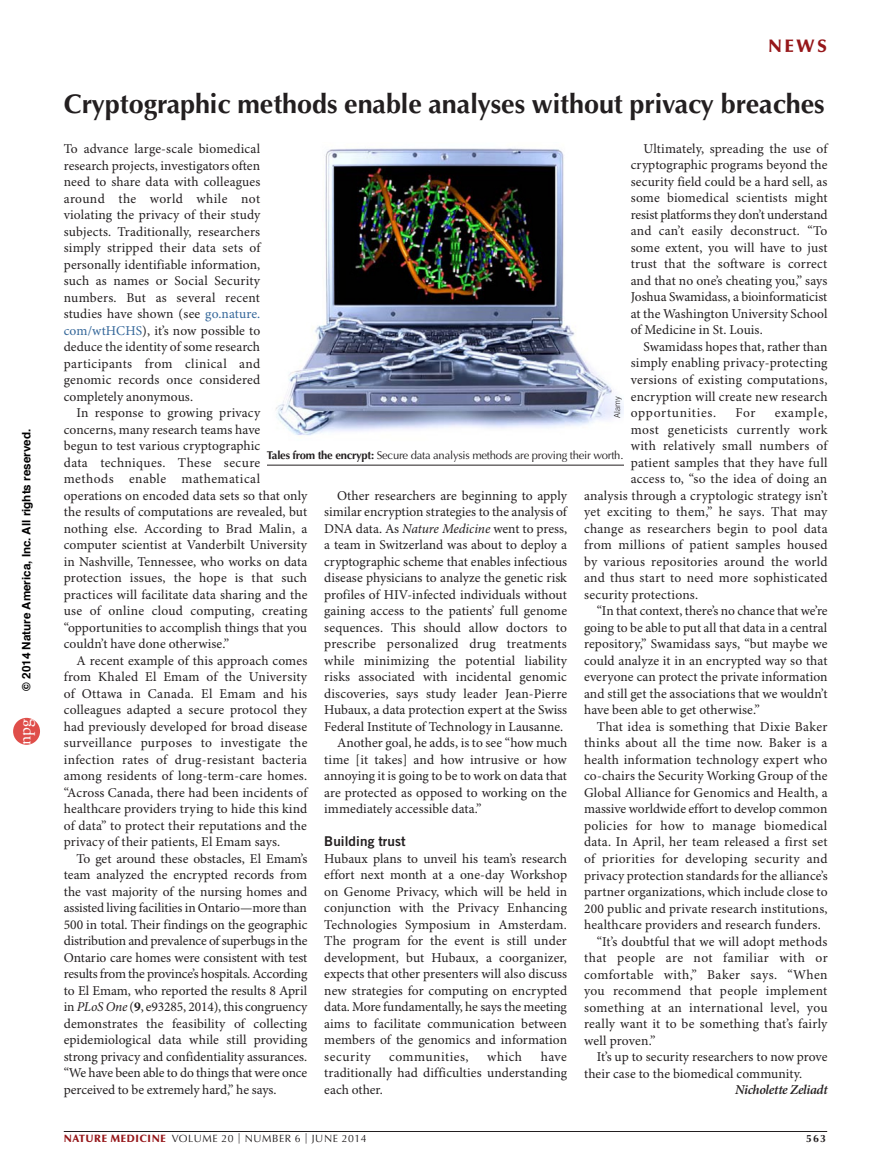
<style>
.page{position:relative;width:891px;height:1175px;background:#fff}
.page>*{position:absolute;margin:0;border:0;box-sizing:border-box;transform-origin:0 0}
.HEAD_news_bold{font:700 27px "Optima LT Std";letter-spacing:-.005em;color:#231f20}
.z-HEADER_follow{font:900 18px "Optima LT Std";color:#961619}
.t1{font:17.4px "Adobe Garamond Pro";color:#fff}
.TEXT_body_news_NOBRE{font:13.5px/16.5px "Minion Pro";letter-spacing:.01em;color:#231f20;text-align:justify}
.TEXT_FIRST_news_NO_B{font:13.5px/16.5px "Minion Pro";letter-spacing:.005em;color:#231f20;text-align:justify}
.TEXT_body_news_NOBRE-2{font:13.5px "Minion Pro";letter-spacing:.03em;color:#231f20}
.AUTHOR_news{font:italic 600 13.5px "Minion Pro";letter-spacing:-.025em;color:#231f20}
.SUBHEAD{font:13.5px "Trade Gothic LT Std Bd 2";letter-spacing:.005em;color:#231f20}
.TEXT_FIRST_news_NO_B-2{font:13.5px "Minion Pro";letter-spacing:.035em;color:#231f20}
.TEXT_body_news_NOBRE-3{font:13.5px "Minion Pro";letter-spacing:.05em;color:#231f20}
.t2{font:700 11.7px "Helvetica";color:#000}
.CAPTION_news{font:11.25px "Optima LT Std";letter-spacing:-.02em;color:#231f20}
.t3{font:10.5px "Optima LT Std";letter-spacing:.05em;color:#231f20}
.t4{font:700 10.5px "Optima LT Std";color:#231f20}
.CAPTION_photo_credit{font:300 8.25px "Trade Gothic LT Std";letter-spacing:-.005em;color:#231f20}
.s1{font-family:"Arial"}
.s2{color:#369}
.s3{font-style:italic}
.s4{font-weight:700}
.s5{font-weight:900;color:#961619}
</style>
<div class="page">
<hr style="left:64px;top:1131px;width:763px;height:1px;background:#231f20">
<img style="left:275px;top:148px;width:349px;height:289px">
<hr style="left:267px;top:465px;width:357px;height:1px;background:#231f20">
<div style="left:13px;top:718px;width:27px;height:26px;background:#df4e4a;border-radius:50%"></div>
<p class="t2" style="left:17px;top:690px;width:263px;rotate:-90deg">© 201<span class="s1">4</span> Nature America, Inc. All rights reserved.</p>
<p class="t1" style="left:14px;top:744px;width:28px;rotate:-90deg">npg</p>
<p class="z-HEADER_follow" style="left:768px;top:36px;width:61px">NEWS</p>
<p class="HEAD_news_bold" style="left:64px;top:88px;width:762px">Cryptographic methods enable analyses without privacy breaches</p>
<p class="TEXT_FIRST_news_NO_B" style="left:64px;top:141px;width:198px">To advance large-scale biomedical research projects, investigators often need to share data with colleagues around the world while not violating the privacy of their study subjects. Traditionally, researchers simply stripped their data sets of personally identifiable information, such as names or Social Security numbers. But as several recent studies have shown (see <span class="s2">go.nature. com/wtHCHS</span>), it’s now possible to deduce the identity of some research participants from clinical and genomic records once considered completely anonymous.</p>
<p class="TEXT_body_news_NOBRE" style="left:64px;top:405px;width:245px;text-align:left;text-indent:13px">In response to growing privacy concerns, many research teams have<br>begun to test various cryptographic<br>data techniques. These secure methods enable mathematical operations on encoded data sets so that only the results of computations are revealed, but nothing else. According to Brad Malin, a computer scientist at Vanderbilt University in Nashville, Tennessee, who works on data protection issues, the hope is that such practices will facilitate data sharing and the use of online cloud computing, creating “opportunities to accomplish things that you couldn’t have done otherwise.”</p>
<p class="TEXT_body_news_NOBRE" style="left:64px;top:653px;width:245px;text-indent:13px">A recent example of this approach comes from Khaled El Emam of the University of Ottawa in Canada. El Emam and his colleagues adapted a secure protocol they had previously developed for broad disease surveillance purposes to investigate the infection rates of drug-resistant bacteria among residents of long-term-care homes. “Across Canada, there had been incidents of healthcare providers trying to hide this kind of data” to protect their reputations and the privacy of their patients, El Emam says.</p>
<p class="TEXT_body_news_NOBRE" style="left:64px;top:851px;width:245px;text-indent:13px">To get around these obstacles, El Emam’s team analyzed the encrypted records from the vast majority of the nursing homes and assisted living facilities in Ontario—more than 500 in total. Their findings on the geographic distribution and prevalence of superbugs in the Ontario care homes were consistent with test results from the province’s hospitals. According to El Emam, who reported the results 8 April in <span class="s3">PLoS One</span> (<span class="s4">9</span>, e93285, 2014), this congruency demonstrates the feasibility of collecting epidemiological data while still providing strong privacy and confidentiality assurances. “We have been able to do things that were once perceived to be extremely hard,” he says.</p>
<p class="TEXT_body_news_NOBRE" style="left:631px;top:141px;width:198px;text-indent:13px">Ultimately, spreading the use of cryptographic programs beyond the security field could be a hard sell, as some biomedical scientists might resist platforms they don’t understand and can’t easily deconstruct. “To some extent, you will have to just trust that the software is correct and that no one’s cheating you,” says Joshua Swamidass, a bioinformaticist at the Washington University School of Medicine in St. Louis.</p>
<p class="TEXT_body_news_NOBRE" style="left:631px;top:339px;width:198px;text-indent:13px">Swamidass hopes that, rather than simply enabling privacy-protecting versions of existing computations, encryption will create new research opportunities.</p>
<p class="CAPTION_photo_credit" style="left:612px;top:418px;width:23px;rotate:-90deg">Alamy</p>
<p class="TEXT_body_news_NOBRE" style="left:735px;top:405px;width:22px">For</p>
<p class="TEXT_body_news_NOBRE-3" style="left:775px;top:404px;width:54px">example,</p>
<p class="TEXT_body_news_NOBRE-2" style="left:631px;top:421px;width:198px">most geneticists currently work</p>
<p class="TEXT_body_news_NOBRE" style="left:631px;top:438px;width:198px">with relatively small numbers of</p>
<p class="TEXT_body_news_NOBRE" style="left:631px;top:454px;width:198px">patient samples that they have full</p>
<p class="TEXT_body_news_NOBRE" style="left:631px;top:471px;width:198px">access to, “so the idea of doing an</p>
<p class="TEXT_body_news_NOBRE" style="left:584px;top:487px;width:245px">analysis through a cryptologic strategy isn’t</p>
<p class="TEXT_body_news_NOBRE" style="left:584px;top:504px;width:245px">yet exciting to them,” he says. That may</p>
<p class="TEXT_body_news_NOBRE" style="left:584px;top:520px;width:245px">change as researchers begin to pool data</p>
<p class="TEXT_body_news_NOBRE" style="left:584px;top:537px;width:245px">from millions of patient samples housed</p>
<p class="TEXT_body_news_NOBRE" style="left:584px;top:553px;width:245px">by various repositories around the world</p>
<p class="TEXT_body_news_NOBRE" style="left:584px;top:570px;width:245px">and thus start to need more sophisticated</p>
<p class="TEXT_body_news_NOBRE" style="left:584px;top:586px;width:116px">security protections.</p>
<p class="TEXT_body_news_NOBRE" style="left:584px;top:603px;width:245px;text-indent:13px">“In that context, there’s no chance that we’re going to be able to put all that data in a central repository,” Swamidass says, “but maybe we could analyze it in an encrypted way so that everyone can protect the private information and still get the associations that we wouldn’t have been able to get otherwise.”</p>
<p class="TEXT_body_news_NOBRE" style="left:584px;top:719px;width:245px;text-indent:13px">That idea is something that Dixie Baker thinks about all the time now. Baker is a health information technology expert who co-chairs the Security Working Group of the Global Alliance for Genomics and Health, a massive worldwide effort to develop common policies for how to manage biomedical data. In April, her team released a first set of priorities for developing security and privacy protection standards for the alliance’s partner organizations, which include close to 200 public and private research institutions, healthcare providers and research funders.</p>
<p class="TEXT_body_news_NOBRE" style="left:584px;top:933px;width:245px;text-indent:13px">“It’s doubtful that we will adopt methods that people are not familiar with or comfortable with,” Baker says. “When you recommend that people implement something at an international level, you really want it to be something that’s fairly well proven.”</p>
<p class="TEXT_body_news_NOBRE" style="left:584px;top:1049px;width:245px;text-indent:13px">It’s up to security researchers to now prove their case to the biomedical community.</p>
<p class="AUTHOR_news" style="left:735px;top:1081px;width:94px">Nicholette Zeliadt</p>
<p class="CAPTION_news" style="left:267px;top:448px;width:358px"><span class="s4">Tales from the encrypt:</span> Secure data analysis methods are proving their worth.</p>
<p class="TEXT_body_news_NOBRE" style="left:324px;top:487px;width:244px;text-indent:13px">Other researchers are beginning to apply similar encryption strategies to the analysis of DNA data. As <span class="s3">Nature Medicine</span> went to press, a team in Switzerland was about to deploy a cryptographic scheme that enables infectious disease physicians to analyze the genetic risk profiles of HIV-infected individuals without gaining access to the patients’ full genome sequences. This should allow doctors to prescribe personalized drug treatments while minimizing the potential liability risks associated with incidental genomic discoveries, says study leader Jean-Pierre Hubaux, a data protection expert at the Swiss Federal Institute of Technology in Lausanne.</p>
<p class="TEXT_body_news_NOBRE" style="left:324px;top:735px;width:244px;text-indent:13px">Another goal, he adds, is to see “how much time [it takes] and how intrusive or how annoying it is going to be to work on data that are protected as opposed to working on the immediately accessible data.”</p>
<p class="SUBHEAD" style="left:324px;top:833px;width:83px">Building trust</p>
<p class="TEXT_FIRST_news_NO_B" style="left:324px;top:850px;width:244px">Hubaux plans to unveil his team’s research effort next month at a one-day Workshop on Genome Privacy, which will be held in conjunction with the Privacy Enhancing Technologies Symposium in Amsterdam.<br>The program for the event is still under development, but Hubaux, a coorganizer, expects that other presenters will also discuss new strategies for computing on encrypted data. More fundamentally, he says the meeting aims to facilitate communication between members of the genomics and information security</p>
<p class="TEXT_FIRST_news_NO_B" style="left:324px;top:1048px;width:244px;text-indent:216px">have traditionally had difficulties understanding each other.</p>
<p class="TEXT_FIRST_news_NO_B-2" style="left:389px;top:1048px;width:81px">communities,</p>
<p class="TEXT_FIRST_news_NO_B" style="left:487px;top:1048px;width:37px">which</p>
<p class="t3" style="left:64px;top:1132px;width:304px"><span class="s5">NATURE MEDICINE</span> VOLUME 20 | NUMBER 6 | JUNE 2014</p>
<p class="t4" style="left:806px;top:1132px;width:21px">563</p>
</div>
